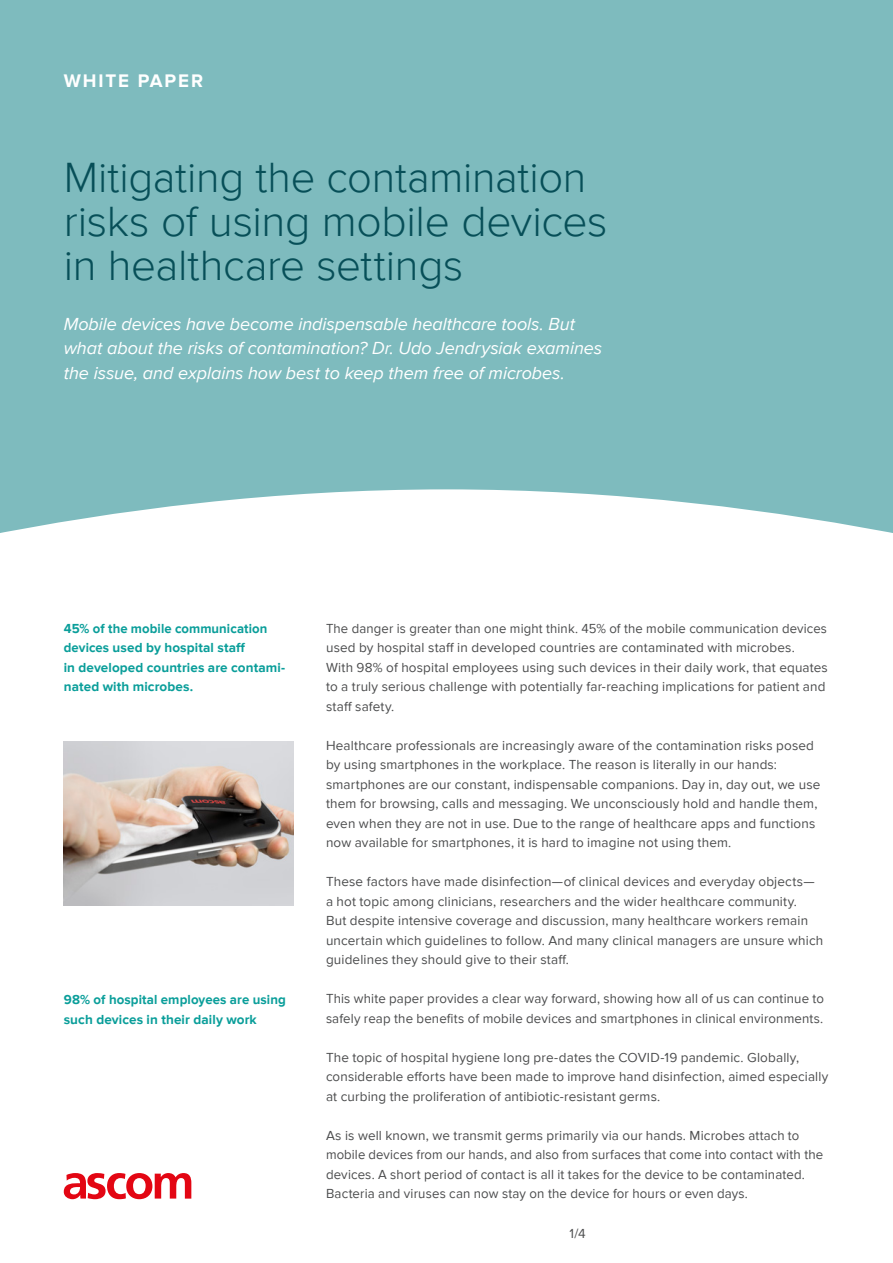
<style>
.page{position:relative;width:893px;height:1263px;background:#fff}
.page>*{position:absolute;margin:0;border:0;box-sizing:border-box;transform-origin:0 0}
.Heading_L3_-_Ascom_G{font:300 43.5px/43.8px "Proxima Nova";letter-spacing:-.01em;color:#074f58}
.CRS{font:700 18.75px "Proxima Nova";letter-spacing:.1em;color:#fff}
.Preamble_L2{font:italic 18px/24.8px "Proxima Nova";letter-spacing:-.005em;color:#fff}
.Body_copy{font:13.5px/19.5px "Proxima Nova";letter-spacing:.01em;color:#4b4c4d}
.Quotes_-_Ascom_Green{font:700 13.5px/19.5px "Proxima Nova";letter-spacing:.01em;color:#0a9e9a}
</style>
<div class="page">
<div style="left:0;top:0;width:893px;height:533px;background:#7ebbbe"></div>
<img style="left:64px;top:742px;width:229px;height:164px">
<svg style="left:64px;top:1173px;width:127px;height:26px"></svg>
<p class="CRS" style="left:64px;top:70px;width:141px">WHITE PAPER</p>
<p class="Heading_L3_-_Ascom_G" style="left:64px;top:156px;width:545px">Mitigating the contamination risks of using mobile devices in healthcare settings</p>
<p class="Preamble_L2" style="left:64px;top:312px;width:540px">Mobile devices have become indispensable healthcare tools. But what about the risks of contamination? Dr. Udo Jendrysiak examines the issue, and explains how best to keep them free of microbes.</p>
<p class="Quotes_-_Ascom_Green" style="left:64px;top:619px;width:223px">45% of the mobile communication devices used by hospital staff<br>in developed countries are contami&shy;nated with microbes.</p>
<p class="Quotes_-_Ascom_Green" style="left:64px;top:990px;width:224px">98% of hospital employees are using such devices in their daily work</p>
<p class="Body_copy" style="left:326px;top:618px;width:503px">The danger is greater than one might think. 45% of the mobile communication devices used by hospital staff in developed countries are contaminated with microbes.<br>With 98% of hospital employees using such devices in their daily work, that equates to a truly serious challenge with potentially far-reaching implications for patient and staff safety.</p>
<p class="Body_copy" style="left:326px;top:735px;width:496px">Healthcare professionals are increasingly aware of the contamination risks posed by using smartphones in the workplace. The reason is literally in our hands: smartphones are our constant, indispensable companions. Day in, day out, we use them for browsing, calls and messaging. We unconsciously hold and handle them, even when they are not in use. Due to the range of healthcare apps and functions now available for smartphones, it is hard to imagine not using them.</p>
<p class="Body_copy" style="left:326px;top:872px;width:499px">These factors have made disinfection—of clinical devices and everyday objects— a hot topic among clinicians, researchers and the wider healthcare community.<br>But despite intensive coverage and discussion, many healthcare workers remain uncertain which guidelines to follow. And many clinical managers are unsure which guidelines they should give to their staff.</p>
<p class="Body_copy" style="left:326px;top:989px;width:500px">This white paper provides a clear way forward, showing how all of us can continue to safely reap the benefits of mobile devices and smartphones in clinical environments.</p>
<p class="Body_copy" style="left:326px;top:1047px;width:504px">The topic of hospital hygiene long pre-dates the COVID-19 pandemic. Globally, considerable efforts have been made to improve hand disinfection, aimed especially at curbing the proliferation of antibiotic-resistant germs.</p>
<p class="Body_copy" style="left:326px;top:1125px;width:499px">As is well known, we transmit germs primarily via our hands. Microbes attach to mobile devices from our hands, and also from surfaces that come into contact with the devices. A short period of contact is all it takes for the device to be contaminated.<br>Bacteria and viruses can now stay on the device for hours or even days.</p>
<p class="Body_copy" style="left:569px;top:1224px;width:18px">1/4</p>
</div>
